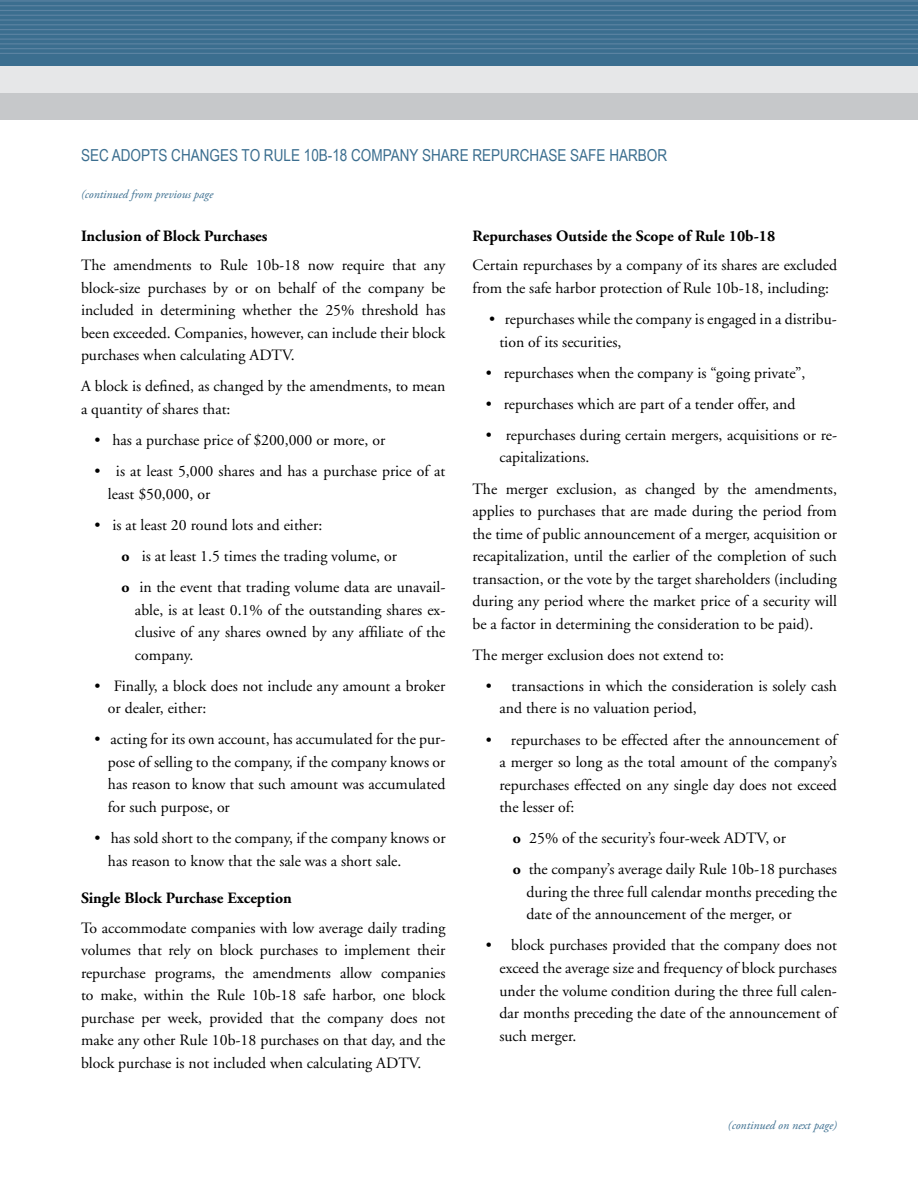
<style>
.page{position:relative;width:918px;height:1188px;background:#fff}
.page>*{position:absolute;margin:0;border:0;box-sizing:border-box;transform-origin:0 0}
.t1{font:16.5px "Arial Narrow";color:#3b6e8f}
.t2{font:15.75px/22.5px "Adobe Garamond";color:#000}
.t3{font:700 15.75px "Adobe Garamond";color:#000}
.t4{font:italic 12px "Adobe Garamond Pro";color:#3b6e8f}
.s1{font-weight:700}
</style>
<div class="page">
<div style="left:0;top:0;width:918px;height:76px;background:#3b6e8f"></div>
<div style="left:0;top:66px;width:918px;height:27px;background:#e6e7e8"></div>
<div style="left:0;top:93px;width:918px;height:27px;background:#c6c8ca"></div>
<hr style="left:0;top:53px;width:918px;height:1px;background:#5b83a2">
<hr style="left:0;top:48px;width:918px;height:1px;background:#5b83a2">
<hr style="left:0;top:43px;width:918px;height:1px;background:#5b83a2">
<hr style="left:0;top:39px;width:918px;height:1px;background:#5b83a2">
<hr style="left:0;top:34px;width:918px;height:1px;background:#5b83a2">
<hr style="left:0;top:29px;width:918px;height:1px;background:#5b83a2">
<hr style="left:0;top:24px;width:918px;height:1px;background:#5b83a2">
<hr style="left:0;top:19px;width:918px;height:2px;background:#5b83a2">
<hr style="left:0;top:15px;width:918px;height:1px;background:#5b83a2">
<hr style="left:0;top:10px;width:918px;height:1px;background:#5b83a2">
<hr style="left:0;top:5px;width:918px;height:1px;background:#5b83a2">
<hr style="left:0;top:0;width:918px;height:2px;background:#5b83a2">
<p class="t1" style="left:81px;top:145px;width:588px">SEC ADOPTS CHANGES TO RULE 10b-18 COMPANY SHARE REPURCHASE SAFE HARBOR</p>
<p class="t4" style="left:81px;top:187px;width:134px">(continued from previous page</p>
<p class="t3" style="left:81px;top:227px;width:188px">Inclusion of Block Purchases</p>
<p class="t2" style="left:81px;top:254px;width:366px;text-align:justify">The amendments to Rule 10b-18 now require that any block-size purchases by or on behalf of the company be included in determining whether the 25% threshold has been exceeded. Companies, however, can include their block purchases when calculating ADTV.</p>
<p class="t2" style="left:81px;top:376px;width:366px">A block is defined, as changed by the amendments, to mean a quantity of shares that:</p>
<p class="t2" style="left:94px;top:429px;width:292px">• has a purchase price of $200,000 or more, or</p>
<p class="t2" style="left:108px;top:460px;width:339px;text-indent:-13px">• is at least 5,000 shares and has a purchase price of at least $50,000, or</p>
<p class="t2" style="left:121px;top:510px;width:325px;line-height:31.2px;text-indent:-27px">• is at least 20 round lots and either:<br><span class="s1">o</span> is at least 1.5 times the trading volume, or<br><span class="s1">o</span> in the event that trading volume data are unavail-</p>
<p class="t2" style="left:135px;top:599px;width:312px;text-align:justify">able, is at least 0.1% of the outstanding shares ex&shy;clusive of any shares owned by any affiliate of the company.</p>
<p class="t2" style="left:108px;top:675px;width:339px;text-indent:-13px">• Finally, a block does not include any amount a broker or dealer, either:</p>
<p class="t2" style="left:108px;top:729px;width:339px;text-align:justify;text-indent:-13px">• acting for its own account, has accumulated for the pur&shy;pose of selling to the company, if the company knows or has reason to know that such amount was accumulated for such purpose, or</p>
<p class="t2" style="left:108px;top:827px;width:339px;text-indent:-13px">• has sold short to the company, if the company knows or has reason to know that the sale was a short sale.</p>
<p class="t3" style="left:81px;top:890px;width:212px">Single Block Purchase Exception</p>
<p class="t2" style="left:81px;top:917px;width:366px;text-align:justify">To accommodate companies with low average daily trading volumes that rely on block purchases to implement their repurchase programs, the amendments allow companies to make, within the Rule 10b-18 safe harbor, one block purchase per week, provided that the company does not make any other Rule 10b-18 purchases on that day, and the block purchase is not included when calculating ADTV.</p>
<p class="t3" style="left:472px;top:228px;width:304px">Repurchases Outside the Scope of Rule 10b-18</p>
<p class="t2" style="left:472px;top:255px;width:366px">Certain repurchases by a company of its shares are excluded from the safe harbor protection of Rule 10b-18, including:</p>
<p class="t2" style="left:499px;top:308px;width:339px;text-indent:-10px">• repurchases while the company is engaged in a distribu&shy;tion of its securities,</p>
<p class="t2" style="left:486px;top:362px;width:321px">• repurchases when the company is “going private”,</p>
<p class="t2" style="left:486px;top:393px;width:311px">• repurchases which are part of a tender offer, and</p>
<p class="t2" style="left:499px;top:424px;width:339px;text-indent:-13px">• repurchases during certain mergers, acquisitions or re&shy;capitalizations.</p>
<p class="t2" style="left:472px;top:478px;width:366px;text-align:justify">The merger exclusion, as changed by the amendments, applies to purchases that are made during the period from the time of public announcement of a merger, acquisition or recapitalization, until the earlier of the completion of such transaction, or the vote by the target shareholders (including during any period where the market price of a security will be a factor in determining the consideration to be paid).</p>
<p class="t2" style="left:472px;top:644px;width:253px">The merger exclusion does not extend to:</p>
<p class="t2" style="left:499px;top:675px;width:339px;text-indent:-13px">• transactions in which the consideration is solely cash and there is no valuation period,</p>
<p class="t2" style="left:499px;top:729px;width:339px;text-align:justify;text-indent:-13px">• repurchases to be effected after the announcement of a merger so long as the total amount of the company’s repurchases effected on any single day does not exceed the lesser of:</p>
<p class="t2" style="left:513px;top:823px;width:325px;line-height:31.2px"><span class="s1">o</span> 25% of the security’s four-week ADTV, or<br><span class="s1">o</span> the company’s average daily Rule 10b-18 purchases</p>
<p class="t2" style="left:526px;top:881px;width:312px">during the three full calendar months preceding the date of the announcement of the merger, or</p>
<p class="t2" style="left:499px;top:935px;width:339px;text-align:justify;text-indent:-13px">• block purchases provided that the company does not exceed the average size and frequency of block purchases under the volume condition during the three full calen&shy;dar months preceding the date of the announcement of such merger.</p>
<p class="t4" style="left:728px;top:1118px;width:111px">(continued on next page)</p>
</div>
